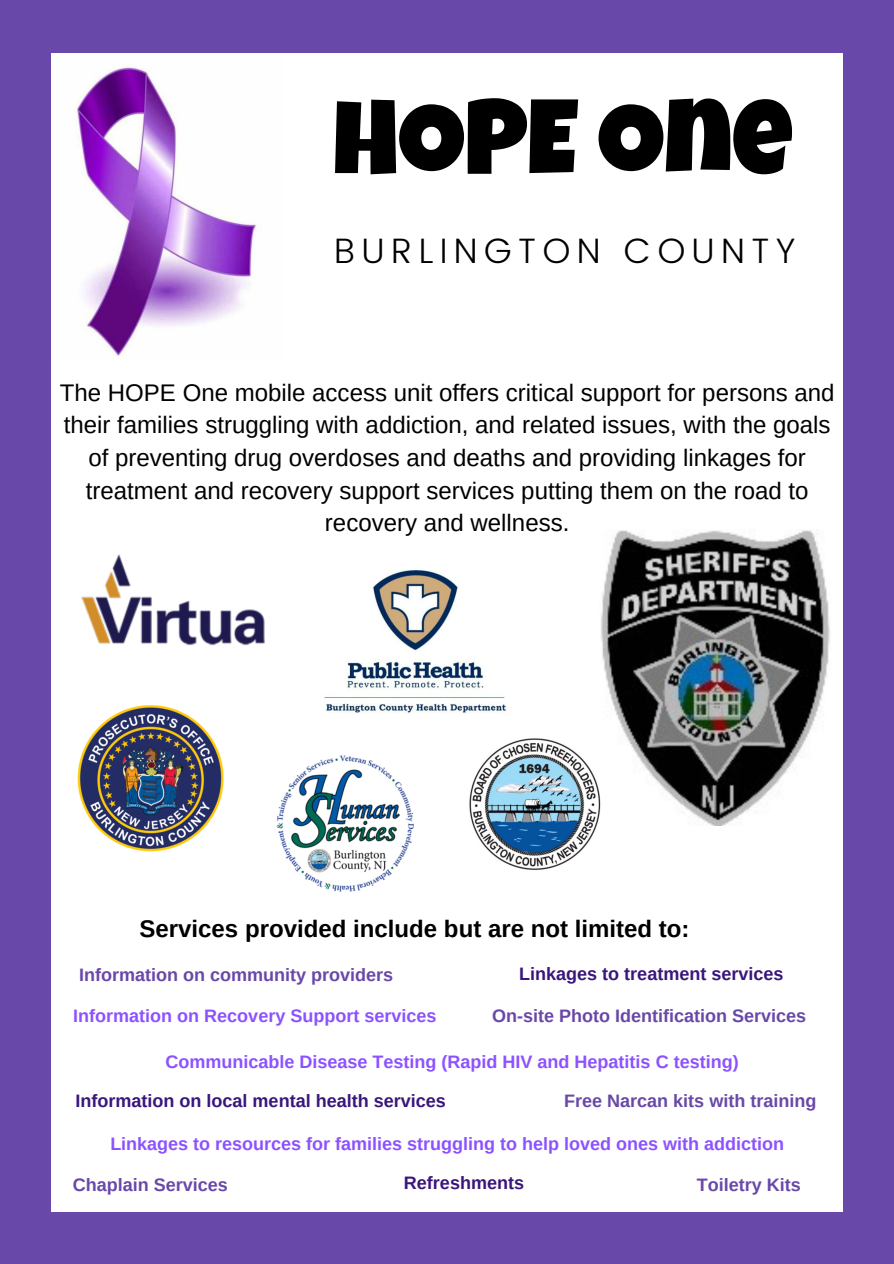
<style>
.page{position:relative;width:894px;height:1264px;background:#fff}
.page>*{position:absolute;margin:0;border:0;box-sizing:border-box;transform-origin:0 0}
.t1{font:104.55px "Luckiest Guy";color:#000}
.t2{font:300 35.25px "Poppins";letter-spacing:.18em;color:#000}
.t3{font:24px/32.7px "Arimo";color:#000;text-align:center}
.t4{font:700 24px "Arimo";color:#000}
.t5{font:700 18px "Arimo";color:#8c52ff}
.t6{font:700 18px "Arimo";color:#6848a8}
.t7{font:700 18px "Arimo";color:#38167b}
</style>
<div class="page">
<div style="left:0;top:0;width:893px;height:1263px;background:#6848a8"></div>
<div style="left:52px;top:53px;width:790px;height:1158px;background:#fff"></div>
<img style="left:75px;top:64px;width:183px;height:292px">
<img style="left:77px;top:705px;width:147px;height:146px">
<img style="left:276px;top:755px;width:138px;height:137px">
<img style="left:601px;top:530px;width:229px;height:295px">
<img style="left:324px;top:570px;width:182px;height:143px">
<img style="left:469px;top:734px;width:137px;height:136px">
<img style="left:81px;top:554px;width:184px;height:92px">
<p class="t1" style="left:333px;top:99px;width:461px">HOPE One</p>
<p class="t2" style="left:334px;top:230px;width:462px">BURLINGTON COUNTY</p>
<p class="t3" style="left:60px;top:376px;width:776px">The HOPE One mobile access unit offers critical support for persons and their families struggling with addiction, and related issues, with the goals of preventing drug overdoses and deaths and providing linkages for treatment and recovery support services putting them on the road to recovery and wellness.</p>
<p class="t4" style="left:139px;top:915px;width:551px">Services provided include but are not limited to:</p>
<p class="t7" style="left:519px;top:963px;width:266px">Linkages to treatment services</p>
<p class="t6" style="left:79px;top:964px;width:315px">Information on community providers</p>
<p class="t5" style="left:73px;top:1005px;width:365px">Information on Recovery Support services</p>
<p class="t6" style="left:492px;top:1005px;width:315px">On-site Photo Identification Services</p>
<p class="t5" style="left:165px;top:1051px;width:574px">Communicable Disease Testing (Rapid HIV and Hepatitis C testing)</p>
<p class="t7" style="left:75px;top:1090px;width:372px">Information on local mental health services</p>
<p class="t6" style="left:564px;top:1090px;width:254px">Free Narcan kits with training</p>
<p class="t5" style="left:110px;top:1133px;width:675px">Linkages to resources for families struggling to help loved ones with addiction</p>
<p class="t6" style="left:73px;top:1175px;width:157px">Chaplain Services</p>
<p class="t7" style="left:404px;top:1172px;width:122px">Refreshments</p>
<p class="t6" style="left:696px;top:1174px;width:106px">Toiletry Kits</p>
</div>
